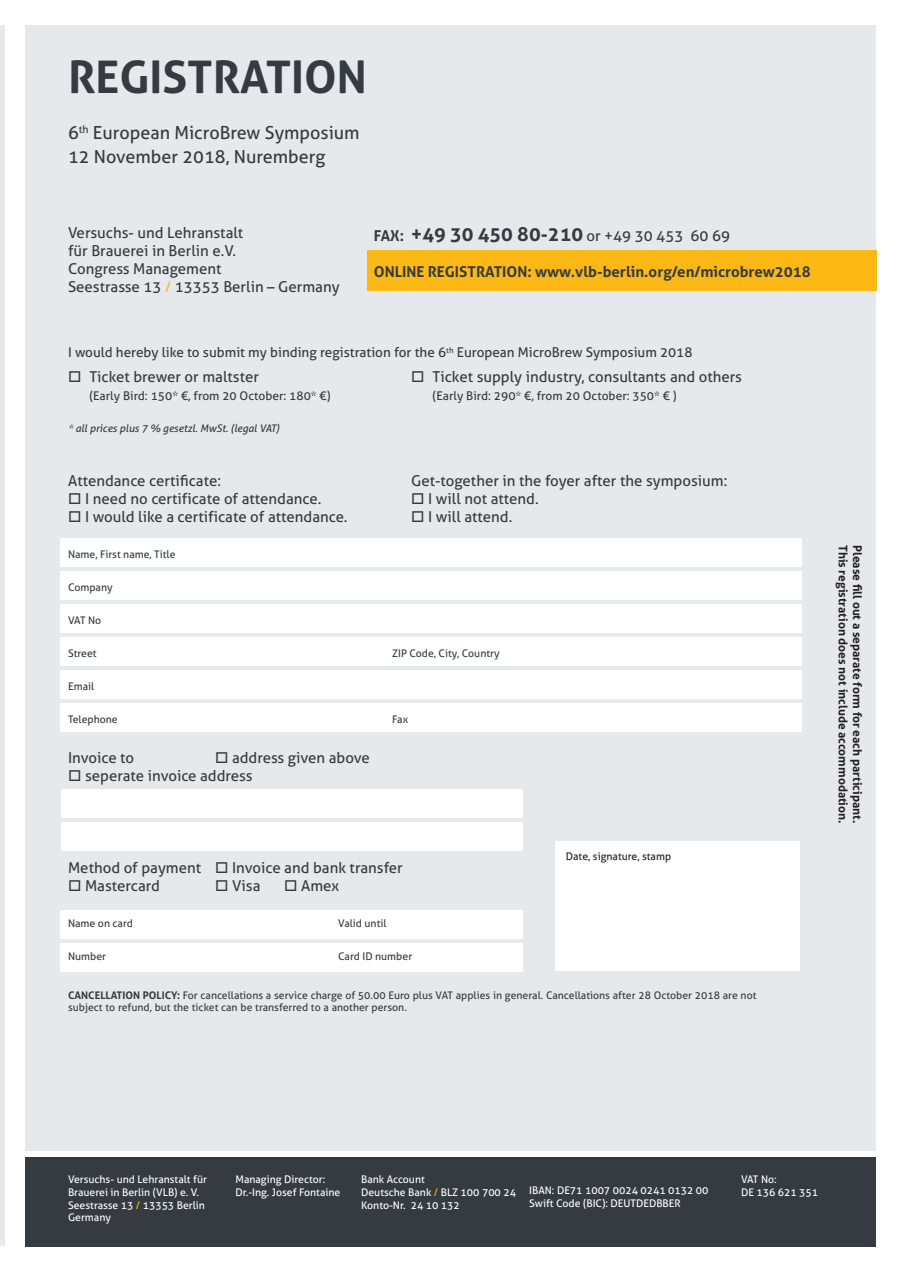
<style>
.page{position:relative;width:902px;height:1272px;background:#fff}
.page>*{position:absolute;margin:0;border:0;box-sizing:border-box;transform-origin:0 0}
.t1{font:700 45px "Aller";color:#353b40}
.t2{font:700 19.5px "Aller";color:#353b40}
.t3{font:18px/24px "Aller";color:#353b40}
.t4{font:15px "Aller";color:#353b40}
.t5{font:700 15px "Aller";color:#353b40}
.t6{font:13.5px "Aller";color:#353b40}
.t7{font:700 12px "Aller";color:#231f20}
.t8{font:12px "Aller";color:#353b40}
.t9{font:10.5px/12px "Aller";color:#353b40}
.t10{font:10.5px/12.6px "Aller";color:#fff}
.t11{font:italic 10.5px "Aller";color:#353b40}
.t12{font:10.5px "Aller";color:#231f20}
.s1{color:#fcb814}
.s2{font-size:15px}
.s3{font-weight:400;font-size:15px}
.s4{font-weight:700}
</style>
<div class="page">
<div style="left:26px;top:26px;width:850px;height:1124px;background:#e6e9eb"></div>
<div style="left:26px;top:1157px;width:850px;height:89px;background:#353b40"></div>
<div style="left:367px;top:251px;width:509px;height:40px;background:#fcb814"></div>
<hr style="left:0;top:26px;width:4px;height:1220px;background:#e6e9eb">
<div style="left:61px;top:538px;width:740px;height:28px;background:#fff"></div>
<div style="left:61px;top:604px;width:740px;height:28px;background:#fff"></div>
<div style="left:61px;top:670px;width:740px;height:28px;background:#fff"></div>
<div style="left:61px;top:910px;width:462px;height:28px;background:#fff"></div>
<div style="left:61px;top:789px;width:462px;height:28px;background:#fff"></div>
<div style="left:61px;top:703px;width:740px;height:28px;background:#fff"></div>
<div style="left:61px;top:943px;width:462px;height:28px;background:#fff"></div>
<div style="left:61px;top:822px;width:462px;height:28px;background:#fff"></div>
<div style="left:555px;top:841px;width:244px;height:130px;background:#fff"></div>
<div style="left:61px;top:571px;width:740px;height:28px;background:#fff"></div>
<div style="left:61px;top:637px;width:740px;height:28px;background:#fff"></div>
<p class="t1" style="left:68px;top:49px;width:300px">REGISTRATION</p>
<p class="t3" style="left:68px;top:120px;width:293px">6<sup>th</sup> European MicroBrew Symposium<br>12 November 2018, Nuremberg</p>
<p class="t4" style="left:68px;top:223px;width:177px">Versuchs- und Lehranstalt</p>
<p class="t4" style="left:68px;top:241px;width:169px">für Brauerei in Berlin e.V.</p>
<p class="t4" style="left:68px;top:259px;width:155px">Congress Management</p>
<p class="t4" style="left:68px;top:277px;width:273px">Seestrasse 13 <span class="s1">/</span> 13353 Berlin – Germany</p>
<p class="t2" style="left:374px;top:222px;width:357px"><span class="s2">FAX:</span> +49 30 450 80-210 <span class="s3">or +49 30 453 60 69</span></p>
<p class="t5" style="left:374px;top:263px;width:438px">ONLINE REGISTRATION: www.vlb-berlin.org/en/microbrew2018</p>
<p class="t6" style="left:68px;top:344px;width:626px">I would hereby like to submit my binding registration for the 6<sup>th</sup> European MicroBrew Symposium 2018</p>
<p class="t4" style="left:68px;top:367px;width:192px">□ Ticket brewer or maltster</p>
<p class="t8" style="left:89px;top:388px;width:243px">(Early Bird: 150* €, from 20 October: 180* €)</p>
<p class="t4" style="left:411px;top:367px;width:332px">□ Ticket supply industry, consultants and others</p>
<p class="t8" style="left:432px;top:388px;width:245px">(Early Bird: 290* €, from 20 October: 350* € )</p>
<p class="t11" style="left:68px;top:422px;width:213px">* all prices plus 7 % gesetzl. MwSt. (legal VAT)</p>
<p class="t4" style="left:68px;top:472px;width:154px">Attendance certificate:</p>
<p class="t4" style="left:68px;top:490px;width:255px">□ I need no certificate of attendance.</p>
<p class="t4" style="left:68px;top:508px;width:281px">□ I would like a certificate of attendance.</p>
<p class="t4" style="left:411px;top:472px;width:317px">Get-together in the foyer after the symposium:</p>
<p class="t4" style="left:411px;top:490px;width:129px">□ I will not attend.</p>
<p class="t4" style="left:411px;top:508px;width:102px">□ I will attend.</p>
<p class="t9" style="left:68px;top:548px;width:109px">Name, First name, Title</p>
<p class="t9" style="left:68px;top:581px;width:46px">Company</p>
<p class="t9" style="left:68px;top:614px;width:35px">VAT No</p>
<p class="t9" style="left:68px;top:647px;width:30px">Street</p>
<p class="t9" style="left:392px;top:647px;width:109px">ZIP Code, City, Country</p>
<p class="t9" style="left:68px;top:680px;width:28px">Email</p>
<p class="t9" style="left:68px;top:713px;width:51px">Telephone</p>
<p class="t9" style="left:392px;top:713px;width:17px">Fax</p>
<p class="t4" style="left:68px;top:748px;width:68px">Invoice to</p>
<p class="t4" style="left:215px;top:748px;width:156px">□ address given above</p>
<p class="t4" style="left:68px;top:766px;width:186px">□ seperate invoice address</p>
<p class="t4" style="left:68px;top:858px;width:336px">Method of payment □ Invoice and bank transfer</p>
<p class="t4" style="left:68px;top:876px;width:93px">□ Mastercard</p>
<p class="t4" style="left:215px;top:876px;width:47px">□ Visa</p>
<p class="t4" style="left:284px;top:876px;width:56px">□ Amex</p>
<p class="t9" style="left:68px;top:917px;width:66px">Name on card</p>
<p class="t9" style="left:338px;top:917px;width:50px">Valid until</p>
<p class="t9" style="left:68px;top:950px;width:40px">Number</p>
<p class="t9" style="left:338px;top:950px;width:75px">Card ID number</p>
<p class="t12" style="left:566px;top:850px;width:107px">Date, signature, stamp</p>
<p class="t9" style="left:68px;top:988px;width:690px"><span class="s4">CANCELLATION POLICY:</span> For cancellations a service charge of 50.00 Euro plus VAT applies in general. Cancellations after 28 October 2018 are not subject to refund, but the ticket can be transferred to a another person.</p>
<p class="t7" style="left:850px;top:544px;width:280px;rotate:90deg">This registration does not include accommodation.</p>
<p class="t7" style="left:864px;top:544px;width:280px;rotate:90deg">Please fill out a separate form for each participant.</p>
<p class="t10" style="left:68px;top:1173px;width:140px">Versuchs- und Lehranstalt für<br>Brauerei in Berlin (VLB) e. V.<br>Seestrasse 13 <span class="s1">/</span> 13353 Berlin</p>
<p class="t10" style="left:68px;top:1210px;width:44px">Germany</p>
<p class="t10" style="left:235px;top:1173px;width:91px">Managing Director:</p>
<p class="t10" style="left:235px;top:1185px;width:106px">Dr.-Ing. Josef Fontaine</p>
<p class="t10" style="left:361px;top:1173px;width:65px">Bank Account</p>
<p class="t10" style="left:361px;top:1185px;width:156px">Deutsche Bank <span class="s1">/</span> BLZ 100 700 24</p>
<p class="t10" style="left:361px;top:1198px;width:100px">Konto-Nr. 24 10 132</p>
<p class="t10" style="left:529px;top:1184px;width:181px">IBAN: DE71 1007 0024 0241 0132 00</p>
<p class="t10" style="left:529px;top:1196px;width:153px">Swift Code (BIC): DEUTDEDBBER</p>
<p class="t10" style="left:741px;top:1173px;width:37px">VAT No:</p>
<p class="t10" style="left:741px;top:1185px;width:79px">DE 136 621 351</p>
</div>
